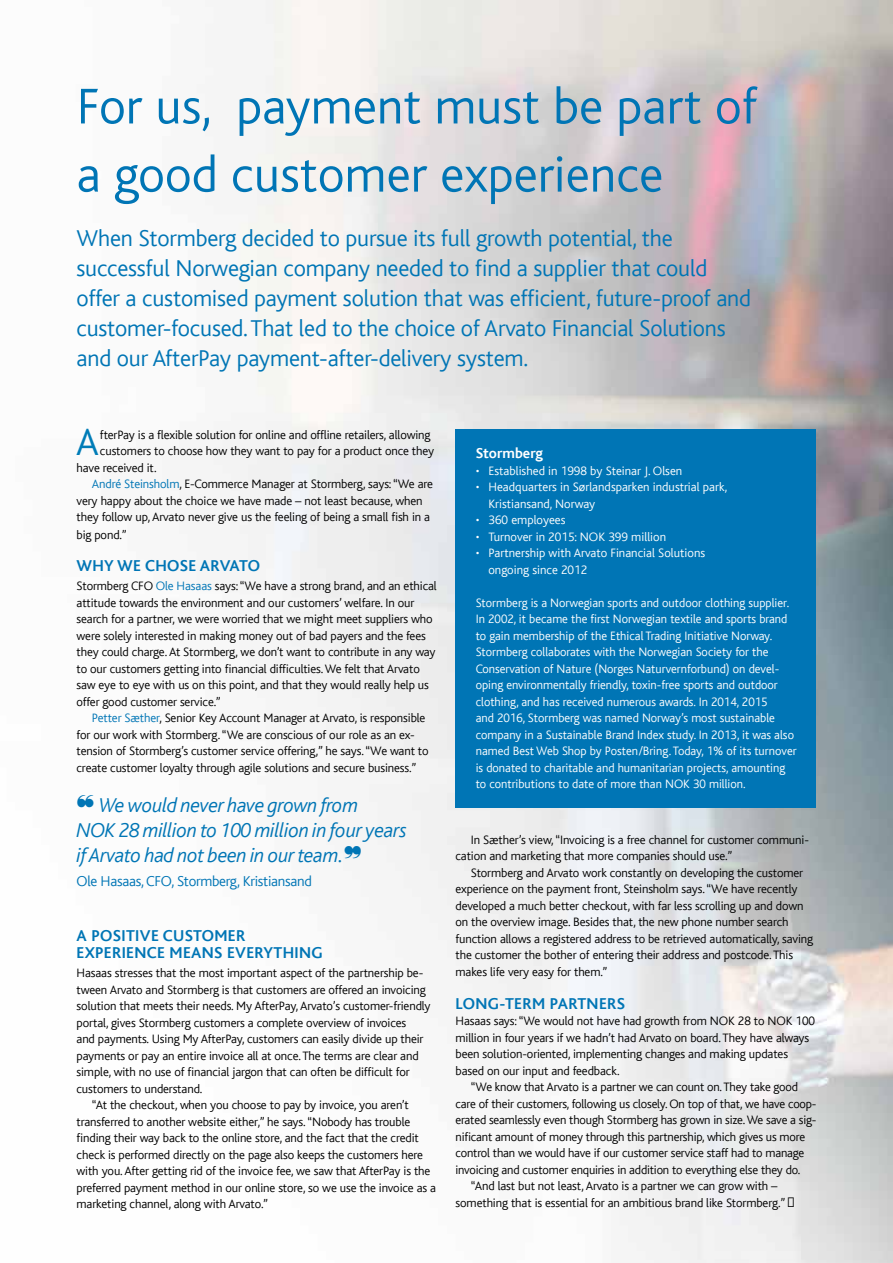
<style>
.page{position:relative;width:893px;height:1263px;background:#fff}
.page>*{position:absolute;margin:0;border:0;box-sizing:border-box;transform-origin:0 0}
.t1{font:300 52.5px/68.1px "Bliss";color:#0075b5}
.t2{font:300 40.05px "Bliss";color:#007cb7}
.t3{font:300 24px/30px "Bliss";letter-spacing:-.01em;color:#0075b5}
.t4{font:italic 300 21px/25.2px "Bliss";letter-spacing:-.02em;color:#0075b5}
.t5{font:700 16.5px/16.5px "Bliss";letter-spacing:.02em;color:#0075b5}
.t6{font:300 15px "Bliss";letter-spacing:-.02em;color:#0075b5}
.t7{font:700 15px "Bliss";color:#fff}
.t8{font:300 12.75px/16.5px "Bliss";letter-spacing:-.01em;color:#000}
.t9{font:300 12.75px/16.5px "Bliss";color:#fff}
.s1{color:#0075b5}
</style>
<div class="page">
<img style="left:213px;top:0;width:680px;height:1263px">
<div style="left:455px;top:430px;width:361px;height:378px;background:#0075b5"></div>
<h1 class="t1" style="left:77px;top:73px;width:682px">For us, payment must be part of a good customer experience</h1>
<p class="t3" style="left:77px;top:224px;width:676px">When Stormberg decided to pursue its full growth potential, the successful Norwegian company needed to find a supplier that could offer a customised payment solution that was efficient, future-proof and customer-focused. That led to the choice of Arvato Financial Solutions and our AfterPay payment-after-delivery system.</p>
<h2 class="t2" style="left:76px;top:421px;width:25px">A</h2>
<p class="t8" style="left:100px;top:426px;width:332px">fterPay is a flexible solution for online and offline retailers, allowing</p>
<p class="t8" style="left:100px;top:443px;width:336px">customers to choose how they want to pay for a product once they</p>
<p class="t8" style="left:77px;top:459px;width:82px">have received it.</p>
<p class="t8" style="left:92px;top:476px;width:343px"><span class="s1">André Steinsholm</span>, E-Commerce Manager at Stormberg, says: “We are</p>
<p class="t8" style="left:77px;top:492px;width:348px">very happy about the choice we have made – not least because, when</p>
<p class="t8" style="left:77px;top:509px;width:355px">they follow up, Arvato never give us the feeling of being a small fish in a</p>
<p class="t8" style="left:77px;top:527px;width:52px">big pond.”</p>
<p class="t5" style="left:77px;top:557px;width:185px">WHY WE CHOSE ARVATO</p>
<p class="t8" style="left:77px;top:578px;width:362px">Stormberg CFO <span class="s1">Ole Hasaas</span> says: “We have a strong brand, and an ethical attitude towards the environment and our customers’ welfare. In our search for a partner, we were worried that we might meet suppliers who were solely interested in making money out of bad payers and the fees they could charge. At Stormberg, we don’t want to contribute in any way to our customers getting into financial difficulties. We felt that Arvato saw eye to eye with us on this point, and that they would really help us offer good customer service.”</p>
<p class="t8" style="left:77px;top:710px;width:354px;text-indent:15px"><span class="s1">Petter Sæther</span>, Senior Key Account Manager at Arvato, is responsible for our work with Stormberg. “We are conscious of our role as an ex&shy;tension of Stormberg’s customer service offering,” he says. “We want to create customer loyalty through agile solutions and secure business.”</p>
<h3 class="t4" style="left:77px;top:793px;width:332px">❝ We would never have grown from<br>NOK 28 million to 100 million in four years if Arvato had not been in our team.❞</h3>
<p class="t6" style="left:77px;top:873px;width:237px">Ole Hasaas, CFO, Stormberg, Kristiansand</p>
<p class="t5" style="left:77px;top:928px;width:248px">A POSITIVE CUSTOMER<br>EXPERIENCE MEANS EVERYTHING</p>
<p class="t8" style="left:77px;top:965px;width:348px">Hasaas stresses that the most important aspect of the partnership be-</p>
<p class="t8" style="left:77px;top:981px;width:351px">tween Arvato and Stormberg is that customers are offered an invoicing</p>
<p class="t8" style="left:77px;top:998px;width:356px">solution that meets their needs. My AfterPay, Arvato’s customer-friendly</p>
<p class="t8" style="left:77px;top:1014px;width:331px">portal, gives Stormberg customers a complete overview of invoices</p>
<p class="t8" style="left:77px;top:1031px;width:349px">and payments. Using My AfterPay, customers can easily divide up their</p>
<p class="t8" style="left:77px;top:1047px;width:344px">payments or pay an entire invoice all at once. The terms are clear and</p>
<p class="t8" style="left:77px;top:1064px;width:335px">simple, with no use of financial jargon that can often be difficult for</p>
<p class="t8" style="left:77px;top:1080px;width:127px">customers to understand.</p>
<p class="t8" style="left:92px;top:1097px;width:319px">“At the checkout, when you choose to pay by invoice, you aren’t</p>
<p class="t8" style="left:77px;top:1113px;width:335px">transferred to another website either,” he says. “Nobody has trouble</p>
<p class="t8" style="left:77px;top:1130px;width:344px">finding their way back to the online store, and the fact that the credit</p>
<p class="t8" style="left:77px;top:1146px;width:348px">check is performed directly on the page also keeps the customers here</p>
<p class="t8" style="left:77px;top:1163px;width:355px">with you. After getting rid of the invoice fee, we saw that AfterPay is the</p>
<p class="t8" style="left:77px;top:1179px;width:361px">preferred payment method in our online store, so we use the invoice as a</p>
<p class="t8" style="left:77px;top:1196px;width:193px">marketing channel, along with Arvato.”</p>
<p class="t7" style="left:476px;top:446px;width:69px">Stormberg</p>
<p class="t9" style="left:476px;top:463px;width:208px">• Established in 1998 by Steinar J. Olsen</p>
<p class="t9" style="left:488px;top:479px;width:240px;text-indent:-13px">• Headquarters in Sørlandsparken industrial park,<br>Kristiansand, Norway</p>
<p class="t9" style="left:476px;top:512px;width:91px">• 360 employees</p>
<p class="t9" style="left:476px;top:529px;width:192px">• Turnover in 2015: NOK 399 million</p>
<p class="t9" style="left:488px;top:545px;width:218px;text-indent:-13px">• Partnership with Arvato Financial Solutions ongoing since 2012</p>
<p class="t9" style="left:476px;top:595px;width:322px">Stormberg is a Norwegian sports and outdoor clothing supplier.<br>In 2002, it became the first Norwegian textile and sports brand to gain membership of the Ethical Trading Initiative Norway.<br>Stormberg collaborates with the Norwegian Society for the Conservation of Nature (Norges Naturvernforbund) on devel&shy;oping environmentally friendly, toxin-free sports and outdoor clothing, and has received numerous awards. In 2014, 2015<br>and 2016, Stormberg was named Norway’s most sustainable company in a Sustainable Brand Index study. In 2013, it was also named Best Web Shop by Posten/Bring. Today, 1% of its turnover is donated to charitable and humanitarian projects, amounting to contributions to date of more than NOK 30 million.</p>
<p class="t8" style="left:455px;top:831px;width:355px;text-indent:15px">In Sæther’s view, “Invoicing is a free channel for customer communi&shy;cation and marketing that more companies should use.”</p>
<p class="t8" style="left:455px;top:864px;width:359px;text-indent:15px">Stormberg and Arvato work constantly on developing the customer experience on the payment front, Steinsholm says. “We have recently developed a much better checkout, with far less scrolling up and down on the overview image. Besides that, the new phone number search function allows a registered address to be retrieved automatically, saving the customer the bother of entering their address and postcode. This makes life very easy for them.”</p>
<p class="t5" style="left:455px;top:995px;width:171px">LONG-TERM PARTNERS</p>
<p class="t8" style="left:455px;top:1013px;width:361px">Hasaas says: “We would not have had growth from NOK 28 to NOK 100 million in four years if we hadn’t had Arvato on board. They have always been solution-oriented, implementing changes and making updates based on our input and feedback.</p>
<p class="t8" style="left:471px;top:1079px;width:329px">“We know that Arvato is a partner we can count on. They take good</p>
<p class="t8" style="left:455px;top:1095px;width:362px">care of their customers, following us closely. On top of that, we have coop-</p>
<p class="t8" style="left:455px;top:1112px;width:362px">erated seamlessly even though Stormberg has grown in size. We save a sig-</p>
<p class="t8" style="left:455px;top:1128px;width:351px">nificant amount of money through this partnership, which gives us more</p>
<p class="t8" style="left:455px;top:1145px;width:350px">control than we would have if our customer service staff had to manage</p>
<p class="t8" style="left:455px;top:1161px;width:346px">invoicing and customer enquiries in addition to everything else they do.</p>
<p class="t8" style="left:471px;top:1178px;width:308px">“And last but not least, Arvato is a partner we can grow with –</p>
<p class="t8" style="left:455px;top:1194px;width:340px">something that is essential for an ambitious brand like Stormberg.” ■</p>
</div>
